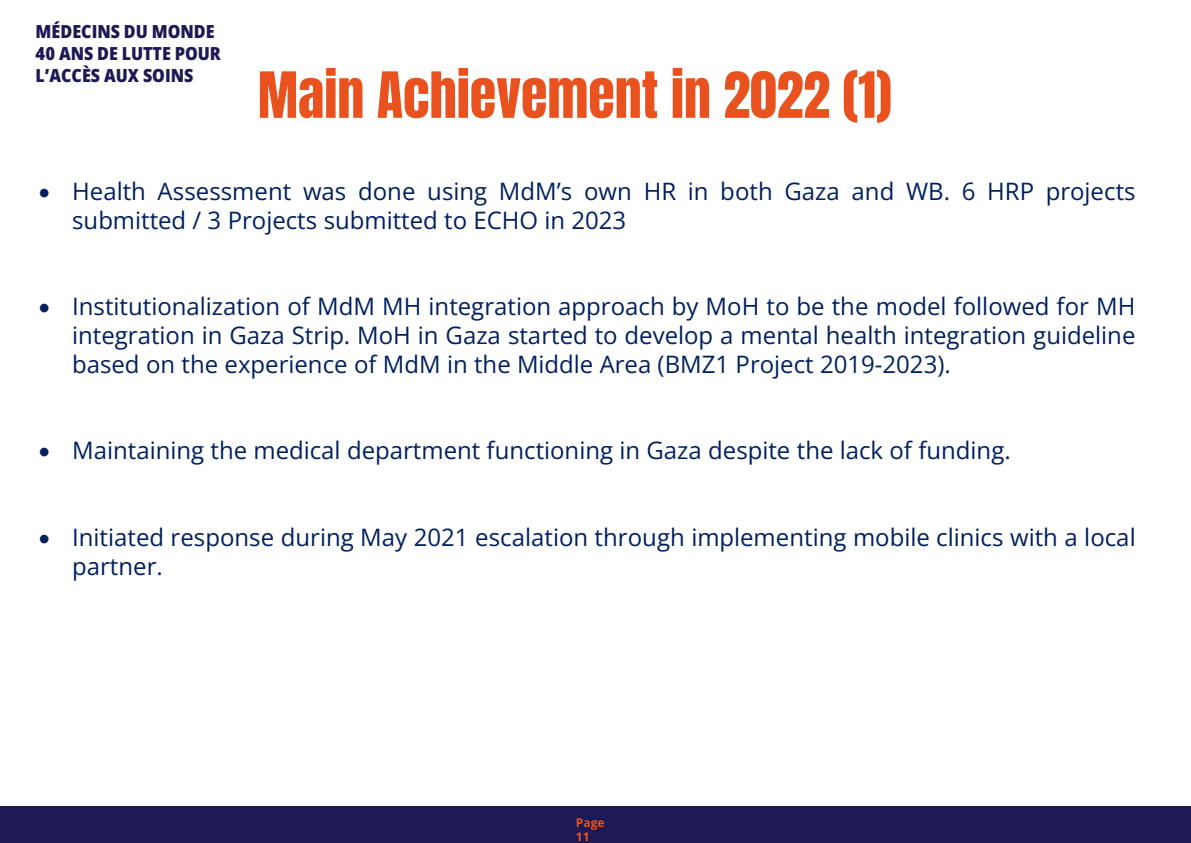
<style>
.page{position:relative;width:1191px;height:843px;background:#fff}
.page>*{position:absolute;margin:0;border:0;box-sizing:border-box;transform-origin:0 0}
.t1{font:54px "Anton";color:#e9521e}
.t2{font:24px/28.8px "Open Sans";color:#002060}
.t3{font:800 semi-condensed 18px/22.1px "Open Sans";color:#1d1955}
.t4{font:700 12px/14.4px "Open Sans";color:#e9521e}
</style>
<div class="page">
<div style="left:0;top:806px;width:1191px;height:36px;background:#1d1955"></div>
<p class="t3" style="left:36px;top:20px;width:187px">MÉDECINS DU MONDE<br>40 ANS DE LUTTE POUR<br>L’ACCÈS AUX SOINS</p>
<h1 class="t1" style="left:258px;top:67px;width:635px">Main Achievement in 2022 (1)</h1>
<p class="t2" style="left:72px;top:176px;width:1065px;text-indent:-33px">• Health Assessment was done using MdM’s own HR in both Gaza and WB. 6 HRP projects submitted / 3 Projects submitted to ECHO in 2023</p>
<p class="t2" style="left:72px;top:291px;width:1065px;text-align:justify;text-indent:-33px">• Institutionalization of MdM MH integration approach by MoH to be the model followed for MH integration in Gaza Strip. MoH in Gaza started to develop a mental health integration guideline based on the experience of MdM in the Middle Area (BMZ1 Project 2019-2023).</p>
<p class="t2" style="left:39px;top:435px;width:974px">• Maintaining the medical department functioning in Gaza despite the lack of funding.</p>
<p class="t2" style="left:72px;top:522px;width:1065px;text-indent:-33px">• Initiated response during May 2021 escalation through implementing mobile clinics with a local partner.</p>
<p class="t4" style="left:576px;top:814px;width:30px">Page<br>11</p>
</div>
